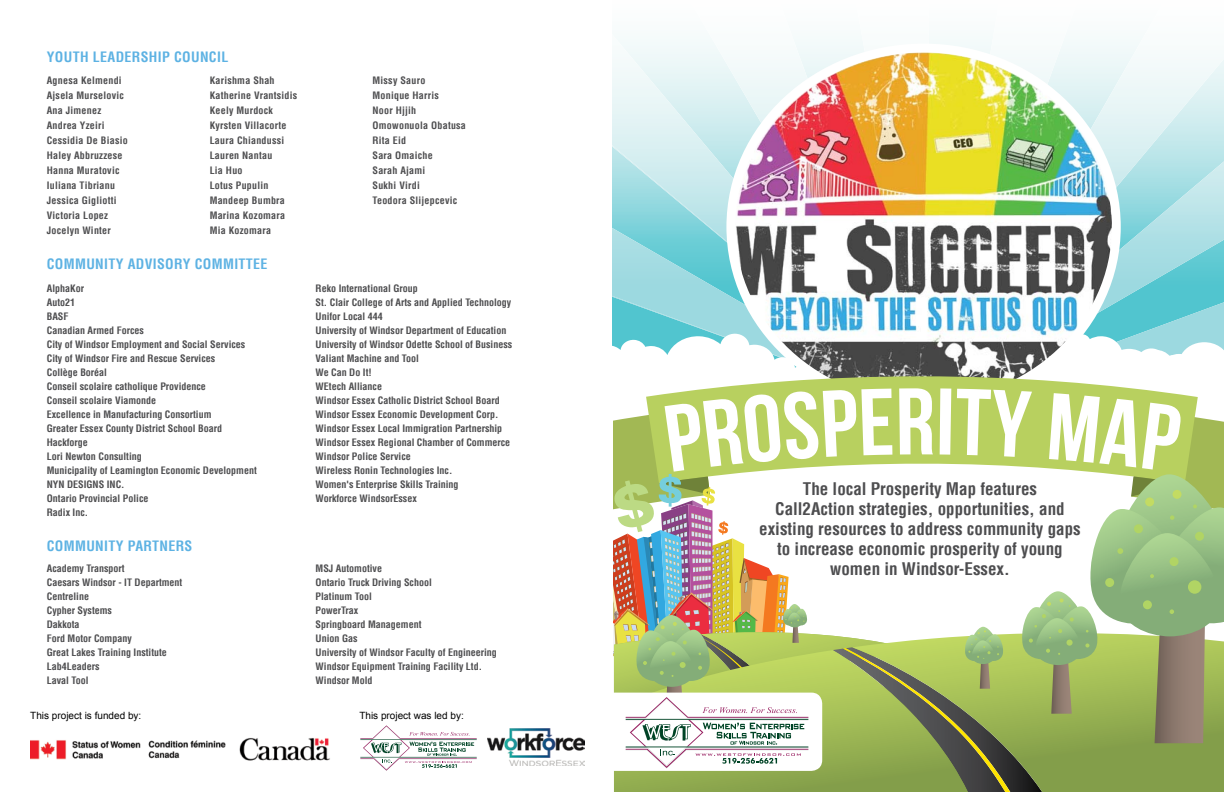
<style>
.page{position:relative;width:1224px;height:792px;background:#fff}
.page>*{position:absolute;margin:0;border:0;box-sizing:border-box;transform-origin:0 0}
.t1{font:700 condensed 17px/20px "Helvetica LT";color:#4d4d4f;text-align:center}
.t2{font:700 condensed 14px "Helvetica LT";letter-spacing:.025em;color:#5db2e3}
.t3{font:700 condensed 10px/14px "Helvetica LT";color:#4d4d4f}
.t4{font:700 condensed 10px/15px "Helvetica LT";letter-spacing:.025em;color:#4d4d4f}
.t5{font:10px "Arial";color:#000}
</style>
<div class="page">
<svg style="left:360px;top:725px;width:117px;height:46px"></svg>
<img style="left:487px;top:728px;width:98px;height:37px">
<img style="left:30px;top:740px;width:196px;height:19px">
<img style="left:239px;top:738px;width:91px;height:23px">
<img style="left:612px;top:39px;width:612px;height:753px">
<h2 class="t2" style="left:47px;top:48px;width:18px">Youth</h2>
<h2 class="t2" style="left:93px;top:48px;width:16px">Leadership</h2>
<h2 class="t2" style="left:174px;top:48px;width:17px">Council</h2>
<p class="t4" style="left:47px;top:73px;width:82px">Agnesa Kelmendi<br>Ajsela Murselovic<br>Ana Jimenez<br>Andrea Yzeiri<br>Cessidia De Biasio<br>Haley Abbruzzese<br>Hanna Muratovic<br>Iuliana Tibrianu<br>Jessica Gigliotti<br>Victoria Lopez<br>Jocelyn Winter</p>
<p class="t4" style="left:210px;top:73px;width:89px">Karishma Shah<br>Katherine Vrantsidis<br>Keely Murdock<br>Kyrsten Villacorte<br>Laura Chiandussi<br>Lauren Nantau<br>Lia Huo<br>Lotus Pupulin<br>Mandeep Bumbra<br>Marina Kozomara<br>Mia Kozomara</p>
<p class="t4" style="left:373px;top:73px;width:95px">Missy Sauro<br>Monique Harris<br>Noor Hjjih<br>Omowonuola Obatusa<br>Rita Eid<br>Sara Omaiche<br>Sarah Ajami<br>Sukhi Virdi<br>Teodora Slijepcevic</p>
<h2 class="t2" style="left:47px;top:255px;width:18px">Community</h2>
<h2 class="t2" style="left:128px;top:255px;width:17px">Advisory</h2>
<h2 class="t2" style="left:195px;top:255px;width:18px">Committee</h2>
<p class="t3" style="left:47px;top:281px;width:212px">AlphaKor<br>Auto21<br>BASF<br>Canadian Armed Forces<br>City of Windsor Employment and Social Services<br>City of Windsor Fire and Rescue Services<br>Collège Boréal<br>Conseil scolaire catholique Providence<br>Conseil scolaire Viamonde<br>Excellence in Manufacturing Consortium<br>Greater Essex County District School Board<br>Hackforge<br>Lori Newton Consulting<br>Municipality of Leamington Economic Development<br>NYN DESIGNS INC.<br>Ontario Provincial Police<br>Radix Inc.</p>
<p class="t3" style="left:316px;top:281px;width:198px">Reko International Group<br>St. Clair College of Arts and Applied Technology Unifor Local 444<br>University of Windsor Department of Education University of Windsor Odette School of Business Valiant Machine and Tool<br>We Can Do It!<br>WEtech Alliance<br>Windsor Essex Catholic District School Board Windsor Essex Economic Development Corp.<br>Windsor Essex Local Immigration Partnership Windsor Essex Regional Chamber of Commerce Windsor Police Service<br>Wireless Ronin Technologies Inc.<br>Women's Enterprise Skills Training<br>Workforce WindsorEssex</p>
<h2 class="t2" style="left:47px;top:537px;width:147px">COMMUNITY PARTNERS</h2>
<p class="t3" style="left:47px;top:562px;width:137px">Academy Transport<br>Caesars Windsor - IT Department<br>Centreline<br>Cypher Systems<br>Dakkota<br>Ford Motor Company<br>Great Lakes Training Institute<br>Lab4Leaders<br>Laval Tool</p>
<p class="t3" style="left:316px;top:562px;width:183px">MSJ Automotive<br>Ontario Truck Driving School<br>Platinum Tool<br>PowerTrax<br>Springboard Management<br>Union Gas<br>University of Windsor Faculty of Engineering<br>Windsor Equipment Training Facility Ltd.<br>Windsor Mold</p>
<p class="t5" style="left:30px;top:709px;width:113px">This project is funded by:</p>
<p class="t5" style="left:359px;top:709px;width:106px">This project was led by:</p>
<h1 class="t1" style="left:759px;top:479px;width:323px">The local Prosperity Map features<br>Call2Action strategies, opportunities, and existing resources to address community gaps to increase economic prosperity of young women in Windsor-Essex.</h1>
</div>
